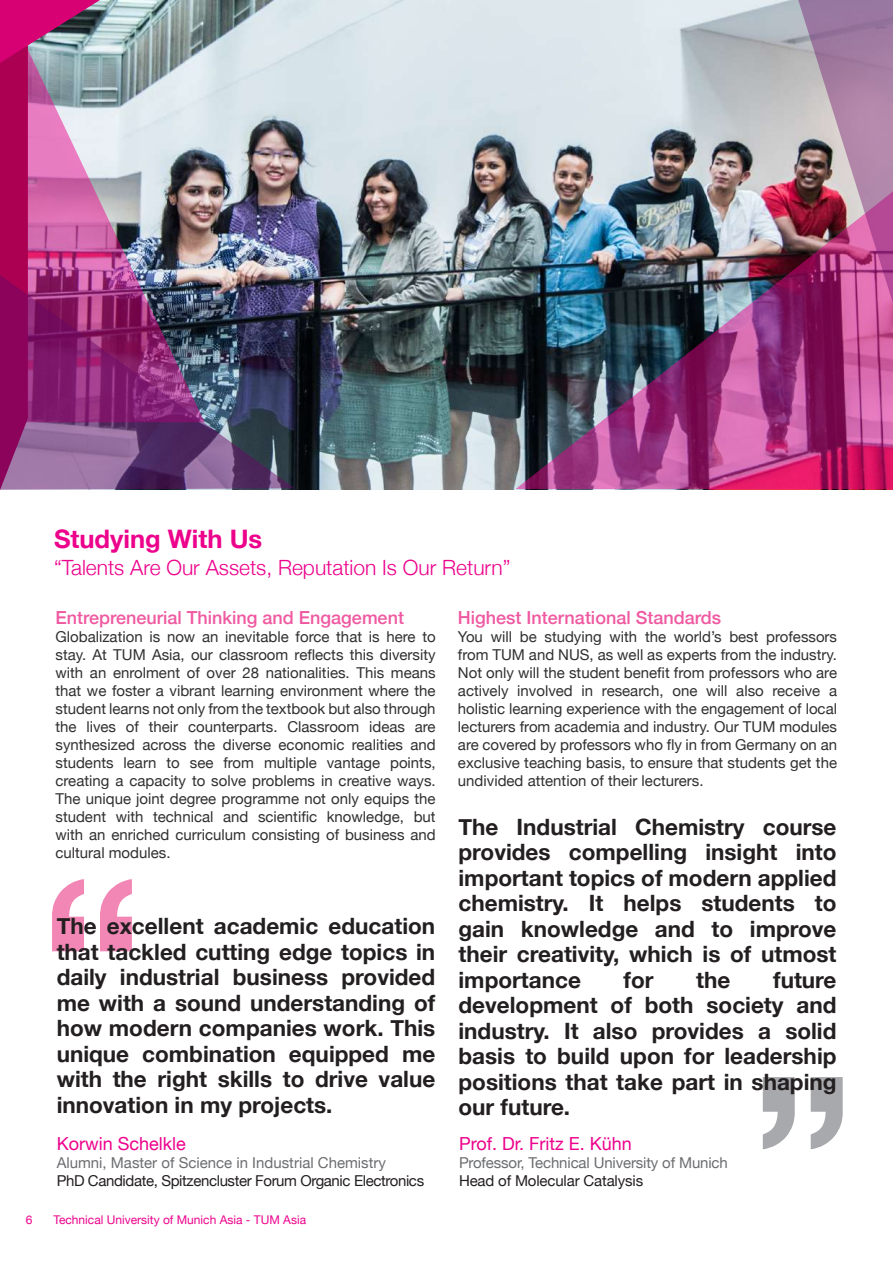
<style>
.page{position:relative;width:893px;height:1263px;background:#fff}
.page>*{position:absolute;margin:0;border:0;box-sizing:border-box;transform-origin:0 0}
.t1{font:700 225px "Helvetica Neue";color:#a8a9ad}
.t2{font:700 225px "Helvetica Neue";color:#f287b6}
.t3{font:700 25.5px "Helvetica Neue";color:#ed028c}
.t4{font:700 22.5px/25.5px "Helvetica Neue";color:#231f20;text-align:justify}
.t5{font:300 21px "Helvetica Neue";color:#ed028c}
.t6{font:500 18px "Helvetica Neue";color:#ef59a1}
.t7{font:18px "Helvetica Neue";color:#ed028c}
.t8{font:15px/18px "Helvetica Neue";color:#312f30;text-align:justify}
.t9{font:15px "Helvetica Neue";color:#6c6d70}
.t10{font:15px "Helvetica Neue";letter-spacing:-.025em;color:#231f20}
.t11{font:12px "Helvetica Neue";color:#ed028c}
</style>
<div class="page">
<img style="left:205px;top:0;width:579px;height:489px">
<img style="left:100px;top:0;width:105px;height:271px">
<img style="left:516px;top:190px;width:377px;height:299px">
<img style="left:784px;top:0;width:109px;height:307px">
<svg style="left:0;top:0;width:100px;height:271px"></svg>
<img style="left:0;top:271px;width:295px;height:219px">
<h2 class="t3" style="left:54px;top:518px;width:210px">Studying With Us</h2>
<h3 class="t5" style="left:54px;top:550px;width:458px">“Talents Are Our Assets, Reputation Is Our Return”</h3>
<p class="t6" style="left:458px;top:603px;width:265px">Highest International Standards</p>
<p class="t8" style="left:458px;top:629px;width:381px">You will be studying with the world’s best professors from TUM and NUS, as well as experts from the industry.<br>Not only will the student benefit from professors who are actively involved in research, one will also receive a holistic learning experience with the engagement of local lecturers from academia and industry. Our TUM modules are covered by professors who fly in from Germany on an exclusive teaching basis, to ensure that students get the undivided attention of their lecturers.</p>
<p class="t6" style="left:56px;top:603px;width:350px">Entrepreneurial Thinking and Engagement</p>
<p class="t8" style="left:56px;top:629px;width:382px">Globalization is now an inevitable force that is here to stay. At TUM Asia, our classroom reflects this diversity with an enrolment of over 28 nationalities. This means that we foster a vibrant learning environment where the student learns not only from the textbook but also through the lives of their counterparts. Classroom ideas are synthesized across the diverse economic realities and students learn to see from multiple vantage points, creating a capacity to solve problems in creative ways.<br>The unique joint degree programme not only equips the student with technical and scientific knowledge, but with an enriched curriculum consisting of business and cultural modules.</p>
<h3 class="t4" style="left:458px;top:814px;width:380px">The Industrial Chemistry course provides compelling insight into important topics of modern applied chemistry. It helps students to gain knowledge and to improve their creativity, which is of utmost importance</h3>
<h1 class="t2" style="left:40px;top:783px;width:106px">“</h1>
<p class="t4" style="left:57px;top:914px;width:380px">The excellent academic education that tackled cutting edge topics in daily industrial business provided me with a sound understanding of how modern companies work. This unique combination equipped me with the right skills to drive value innovation in my projects.</p>
<h3 class="t4" style="left:458px;top:967px;width:380px;text-indent:315px">future development of both society and industry. It also provides a solid basis to build upon for leadership positions that take part in shaping our future.</h3>
<h3 class="t4" style="left:624px;top:967px;width:31px">for</h3>
<h3 class="t4" style="left:696px;top:967px;width:36px">the</h3>
<h1 class="t1" style="left:855px;top:1245px;width:106px;rotate:-180deg">“</h1>
<p class="t7" style="left:459px;top:1130px;width:174px">Prof. Dr. Fritz E. Kühn</p>
<p class="t9" style="left:459px;top:1151px;width:270px">Professor, Technical University of Munich</p>
<p class="t10" style="left:459px;top:1169px;width:186px">Head of Molecular Catalysis</p>
<p class="t7" style="left:57px;top:1131px;width:130px">Korwin Schelkle</p>
<p class="t9" style="left:57px;top:1152px;width:331px">Alumni, Master of Science in Industrial Chemistry</p>
<p class="t10" style="left:57px;top:1170px;width:369px">PhD Candidate, Spitzencluster Forum Organic Electronics</p>
<p class="t11" style="left:26px;top:1211px;width:8px">6</p>
<p class="t11" style="left:53px;top:1211px;width:254px">Technical University of Munich Asia - TUM Asia</p>
</div>
